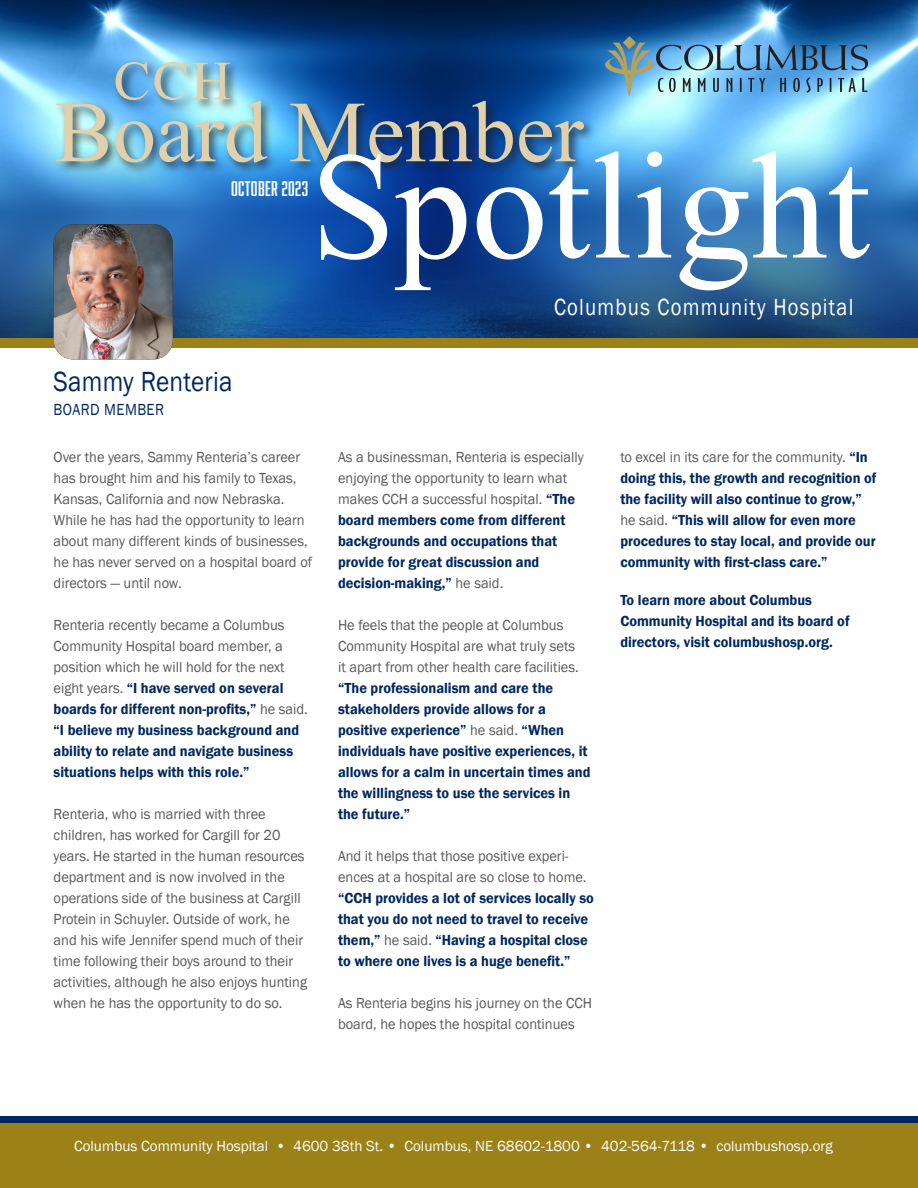
<style>
.page{position:relative;width:918px;height:1188px;background:#fff}
.page>*{position:absolute;margin:0;border:0;box-sizing:border-box;transform-origin:0 0}
.t1{font:28.5px "Franklin Gothic";letter-spacing:.01em;color:#00285f;scale:.89 1}
.t2{font:24px "Franklin Gothic";letter-spacing:.06em;color:#fff;scale:.86 1}
.t3{font:19.5px "Abolition Round";letter-spacing:.02em;color:#fff}
.t4{font:16.5px "Franklin Gothic";letter-spacing:.03em;color:#00285f;scale:.89 1}
.t5{font:600 15px/21px "Franklin Gothic";color:#00285f;scale:.96 1}
.t6{font:15px/21px "Franklin Gothic";color:#57585a;scale:.96 1}
.t7{font:15px "Franklin Gothic";color:#fff}
.s1{font-weight:400;color:#57585a}
</style>
<div class="page">
<svg style="left:0;top:1117px;width:918px;height:7px;background:#163454"></svg>
<div style="left:0;top:338px;width:918px;height:10px;background:#9c8118"></div>
<img style="left:0;top:0;width:918px;height:338px">
<img style="left:605px;top:37px;width:47px;height:59px">
<div style="left:0;top:1124px;width:918px;height:64px;background:#9c8118"></div>
<img style="left:54px;top:224px;width:119px;height:135px">
<img style="left:655px;top:37px;width:213px;height:59px">
<div style="left:54px;top:98px;width:542px;height:77px;background:#231f20;opacity:.75"></div>
<svg style="left:320px;top:152px;width:550px;height:138px"></svg>
<div style="left:113px;top:59px;width:129px;height:54px;background:#231f20;opacity:.75"></div>
<img style="left:56px;top:62px;width:528px;height:100px">
<p class="t3" style="left:231px;top:177px;width:78px">OCTOBER 2023</p>
<p class="t1" style="left:54px;top:363px;width:203px">Sammy Renteria</p>
<p class="t4" style="left:54px;top:400px;width:126px">BOARD MEMBER</p>
<p class="t6" style="left:54px;top:447px;width:271px">Over the years, Sammy Renteria’s career has brought him and his family to Texas, Kansas, California and now Nebraska.<br>While he has had the opportunity to learn about many different kinds of businesses, he has never served on a hospital board of directors — until now.</p>
<p class="t5" style="left:54px;top:615px;width:266px"><span class="s1">Renteria recently became a Columbus Community Hospital board member, a position which he will hold for the next eight years.</span> “I have served on several boards for different non-profits,” <span class="s1">he said. </span>“I believe my business background and ability to relate and navigate business situations helps with this role.”</p>
<p class="t6" style="left:54px;top:804px;width:266px">Renteria, who is married with three children, has worked for Cargill for 20 years. He started in the human resources department and is now involved in the operations side of the business at Cargill Protein in Schuyler. Outside of work, he and his wife Jennifer spend much of their time following their boys around to their activities, although he also enjoys hunting when he has the opportunity to do so.</p>
<p class="t2" style="left:554px;top:292px;width:350px">Columbus Community Hospital</p>
<p class="t5" style="left:338px;top:447px;width:257px"><span class="s1">As a businessman, Renteria is especially enjoying the opportunity to learn what makes CCH a successful hospital.</span> “The board members come from different backgrounds and occupations that provide for great discussion and decision-making,” <span class="s1">he said.</span></p>
<p class="t5" style="left:338px;top:615px;width:265px"><span class="s1">He feels that the people at Columbus Community Hospital are what truly sets<br>it apart from other health care facilities. </span>“The professionalism and care the stakeholders provide allows for a positive experience” <span class="s1">he said.</span> “When individuals have positive experiences, it allows for a calm in uncertain times and the willingness to use the services in the future.”</p>
<p class="t5" style="left:338px;top:846px;width:268px"><span class="s1">And it helps that those positive experi&shy;ences at a hospital are so close to home. </span>“CCH provides a lot of services locally so that you do not need to travel to receive them,” <span class="s1">he said.</span> “Having a hospital close to where one lives is a huge benefit.”</p>
<p class="t6" style="left:338px;top:993px;width:266px">As Renteria begins his journey on the CCH board, he hopes the hospital continues</p>
<p class="t5" style="left:620px;top:447px;width:268px"><span class="s1">to excel in its care for the community.</span> “In doing this, the growth and recognition of the facility will also continue to grow,” <span class="s1">he said.</span> “This will allow for even more procedures to stay local, and provide our community with first-class care.”</p>
<p class="t5" style="left:620px;top:589px;width:240px">To learn more about Columbus<br>Community Hospital and its board of directors, visit columbushosp.org.</p>
<p class="t7" style="left:74px;top:1136px;width:760px">Columbus Community Hospital • 4600 38th St. • Columbus, NE 68602-1800 • 402-564-7118 • columbushosp.org</p>
</div>
